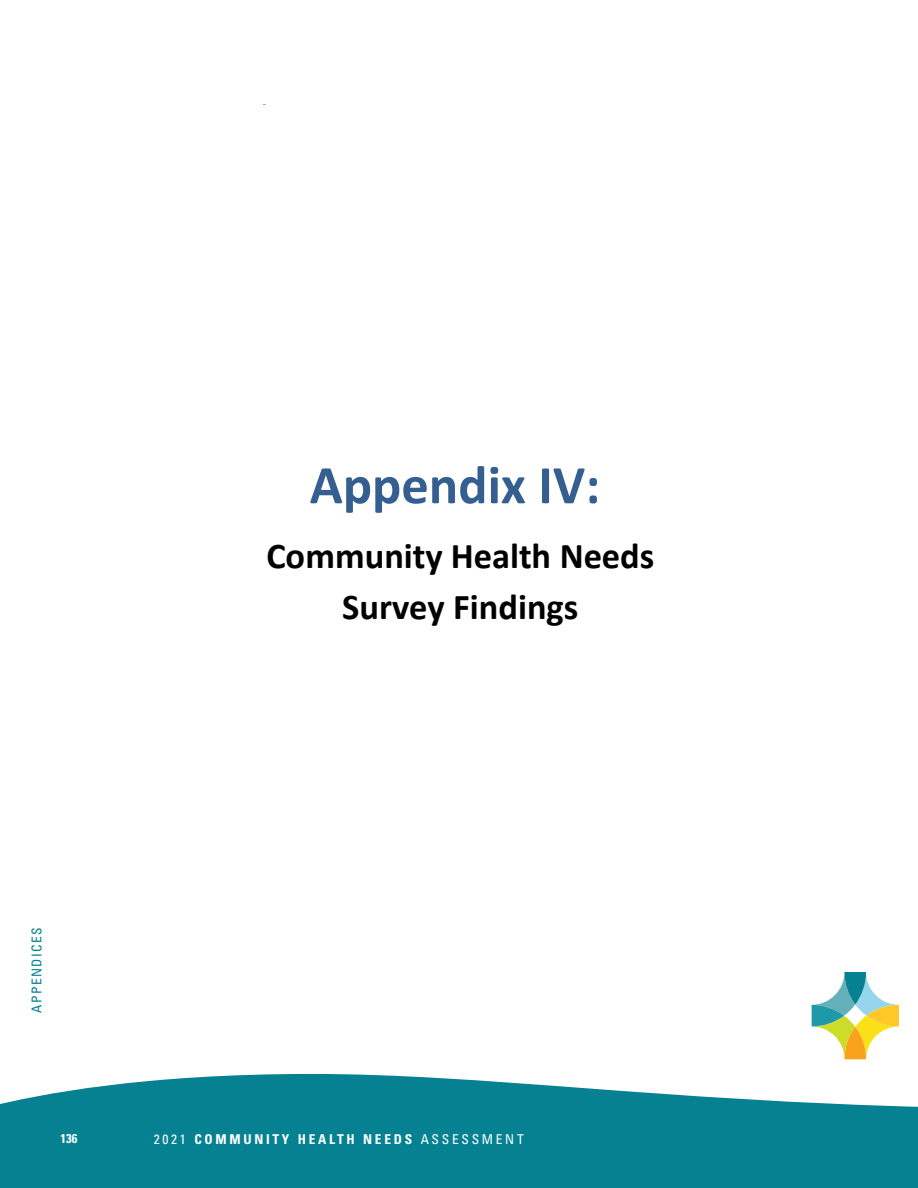
<style>
.page{position:relative;width:918px;height:1188px;background:#fff}
.page>*{position:absolute;margin:0;border:0;box-sizing:border-box;transform-origin:0 0}
.t1{font:700 54.75px "Calibri";color:#365f91}
.t2{font:700 36.45px/51.3px "Calibri";color:#000;text-align:center}
.t3{font:700 condensed 13.5px "Univers";letter-spacing:.2em;color:#fff}
.t4{font:condensed 13.5px "Univers";letter-spacing:.1em;color:#058191}
.t5{font:700 condensed 12.75px "Univers";color:#fff}
.s1{font-weight:400}
</style>
<div class="page">
<svg style="left:0;top:1074px;width:918px;height:114px;background:#23909e"></svg>
<svg style="left:812px;top:972px;width:87px;height:87px"></svg>
<p class="t1" style="left:310px;top:446px;width:292px">Appendix IV:</p>
<p class="t2" style="left:266px;top:530px;width:390px">Community Health Needs<br>Survey Findings</p>
<p class="t4" style="left:28px;top:1012px;width:86px;rotate:-90deg">APPENDICES</p>
<p class="t5" style="left:61px;top:1131px;width:18px">136</p>
<p class="t3" style="left:154px;top:1131px;width:371px"><span class="s1">2021</span> COMMUNITY HEALTH NEEDS <span class="s1">ASSESSMENT</span></p>
</div>
